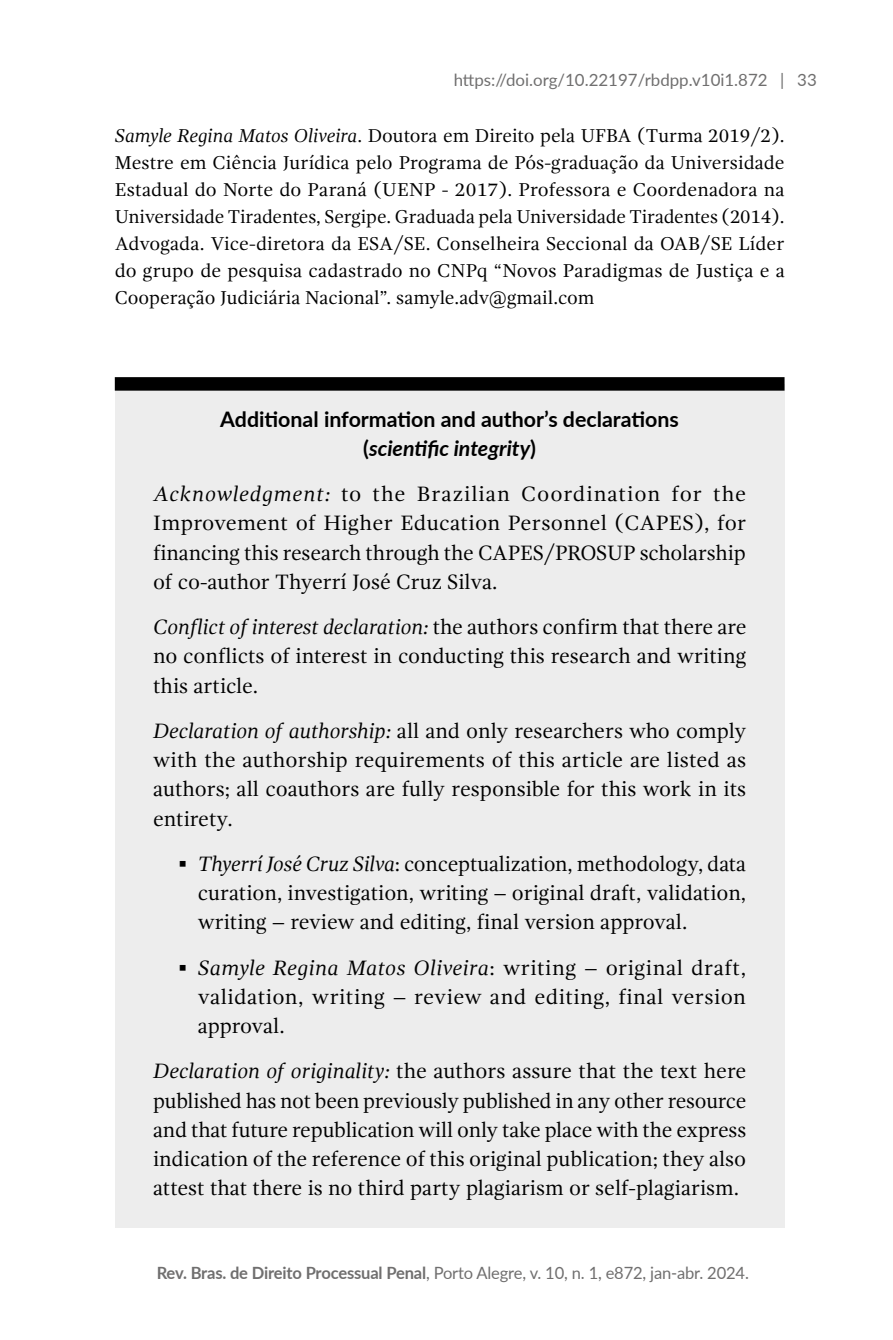
<style>
.page{position:relative;width:893px;height:1340px;background:#fff}
.page>*{position:absolute;margin:0;border:0;box-sizing:border-box;transform-origin:0 0}
.t1{font:21.38px/29.2px "Gandhi Serif";color:#000;text-align:justify}
.t2{font:700 21.38px/29.2px "Lato";color:#000;text-align:center}
.t3{font:19.12px/27px "Gandhi Serif";color:#000;text-align:justify}
.t4{font:16.88px "Lato";letter-spacing:-.005em;color:#706f6f}
.s1{font-style:italic}
.s2{font-family:"Lato"}
.s3{font-weight:700}
</style>
<div class="page">
<div style="left:115px;top:384px;width:669px;height:843px;background:#ededed"></div>
<div style="left:115px;top:377px;width:669px;height:13px;background:#000"></div>
<p class="t4" style="left:454px;top:67px;width:365px">https://doi.org/10.22197/rbdpp.v10i1.872 | 33</p>
<p class="t3" style="left:115px;top:122px;width:671px"><span class="s1">Samyle Regina Matos Oliveira</span>. Doutora em Direito pela UFBA (Turma 2019/2).<br>Mestre em Ciência Jurídica pelo Programa de Pós-graduação da Universidade Estadual do Norte do Paraná (UENP - 2017). Professora e Coordenadora na Universidade Tiradentes, Sergipe. Graduada pela Universidade Tiradentes (2014).<br>Advogada. Vice-diretora da ESA/SE. Conselheira Seccional da OAB/SE Líder do grupo de pesquisa cadastrado no CNPq “Novos Paradigmas de Justiça e a Cooperação Judiciária Nacional”. samyle.adv@gmail.com</p>
<p class="t2" style="left:220px;top:403px;width:460px">Additional information and author’s declarations (<span class="s1">scientific integrity</span>)</p>
<p class="t1" style="left:153px;top:479px;width:595px"><span class="s1">Acknowledgment:</span> to the Brazilian Coordination for the Improvement of Higher Education Personnel (CAPES), for financing this research through the CAPES/PROSUP scholarship of co-author Thyerrí José Cruz Silva.</p>
<p class="t1" style="left:153px;top:612px;width:595px"><span class="s1">Conflict of interest declaration:</span> the authors confirm that there are no conflicts of interest in conducting this research and writing this article.</p>
<p class="t1" style="left:153px;top:716px;width:595px"><span class="s1">Declaration of authorship:</span> all and only researchers who comply with the authorship requirements of this article are listed as authors; all coauthors are fully responsible for this work in its entirety.</p>
<p class="t1" style="left:198px;top:849px;width:550px;text-indent:-19px"><span class="s2">▪</span> <span class="s1">Thyerrí José Cruz Silva</span>: conceptualization, methodology, data curation, investigation, writing – original draft, validation, writing – review and editing, final version approval.</p>
<p class="t1" style="left:198px;top:952px;width:550px;text-indent:-19px"><span class="s2">▪</span> <span class="s1">Samyle Regina Matos Oliveira</span>: writing – original draft, validation, writing – review and editing, final version approval.</p>
<p class="t1" style="left:153px;top:1056px;width:595px"><span class="s1">Declaration of originality:</span> the authors assure that the text here published has not been previously published in any other resource and that future republication will only take place with the express indication of the reference of this original publication; they also attest that there is no third party plagiarism or self-plagiarism.</p>
<p class="t4" style="left:157px;top:1260px;width:594px"><span class="s3">Rev. Bras. de Direito Processual Penal</span>, Porto Alegre, v. 10, n. 1, e872, jan-abr. 2024.</p>
</div>
